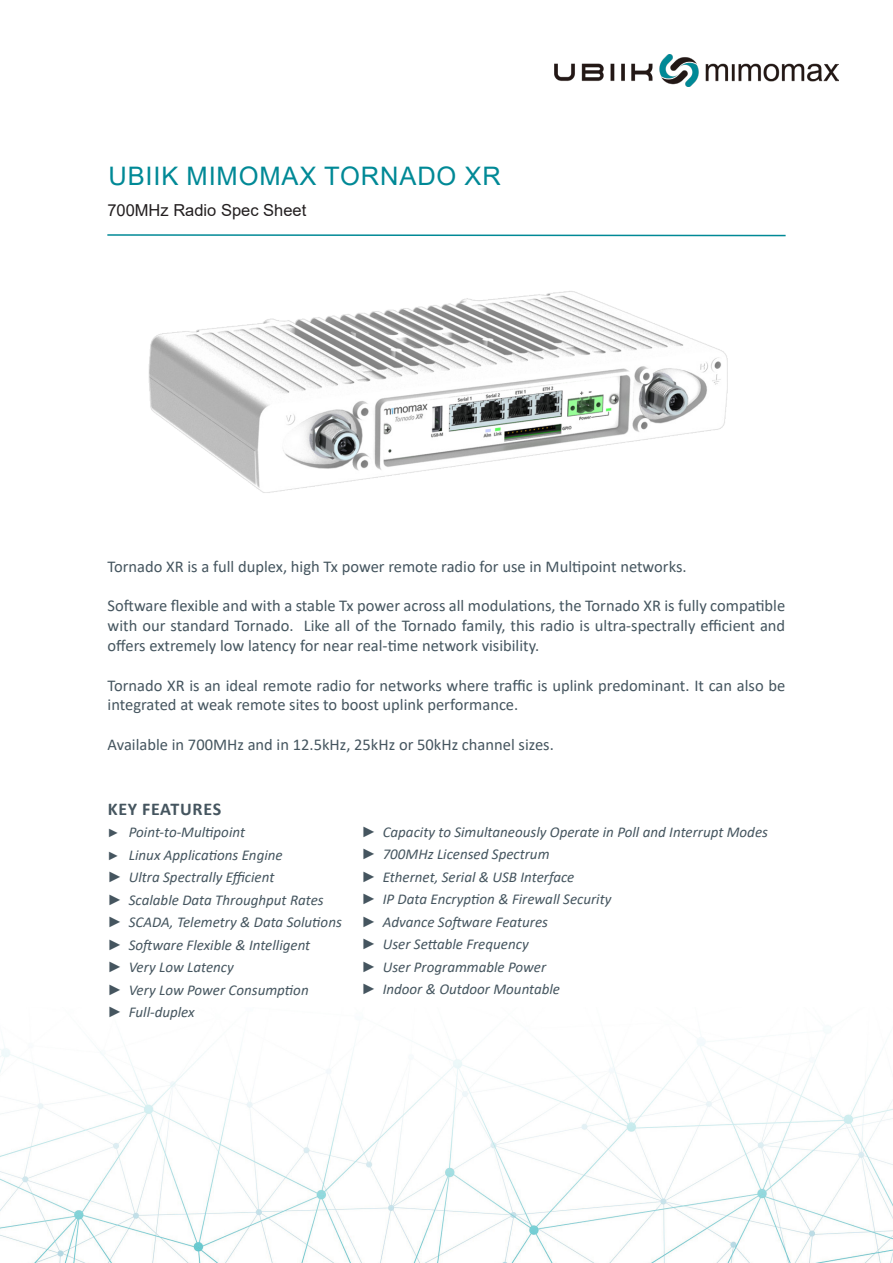
<style>
.page{position:relative;width:893px;height:1263px;background:#fff}
.page>*{position:absolute;margin:0;border:0;box-sizing:border-box;transform-origin:0 0}
.t1{font:25.5px "Arial";letter-spacing:.035em;color:#008996}
.t2{font:700 18px "Calibri";letter-spacing:.04em;color:#45555f}
.t3{font:16.5px/19.8px "Calibri";color:#45555f;text-align:justify}
.t4{font:16.5px "Arial";color:#231f20}
.t5{font:italic 15px "Calibri";color:#45555f}
.s1{font-family:"Arial";font-style:normal;font-size:12px}
.s2{font-family:"Arial";font-style:normal}
</style>
<div class="page">
<img style="left:0;top:1029px;width:893px;height:234px">
<img style="left:554px;top:54px;width:285px;height:32px">
<svg style="left:107px;top:234px;width:679px;height:3px"></svg>
<img style="left:148px;top:291px;width:580px;height:202px">
<p class="t1" style="left:108px;top:159px;width:394px">UBIIK MIMOMAX TORNADO XR</p>
<p class="t4" style="left:107px;top:199px;width:201px">700MHz Radio Spec Sheet</p>
<p class="t3" style="left:108px;top:556px;width:581px">Tornado XR is a full duplex, high Tx power remote radio for use in Multipoint networks.</p>
<p class="t3" style="left:108px;top:596px;width:679px">Software flexible and with a stable Tx power across all modulations, the Tornado XR is fully compatible with our standard Tornado. Like all of the Tornado family, this radio is ultra-spectrally efficient and offers extremely low latency for near real-time network visibility.</p>
<p class="t3" style="left:108px;top:675px;width:679px">Tornado XR is an ideal remote radio for networks where traffic is uplink predominant. It can also be integrated at weak remote sites to boost uplink performance.</p>
<p class="t3" style="left:108px;top:734px;width:448px">Available in 700MHz and in 12.5kHz, 25kHz or 50kHz channel sizes.</p>
<p class="t2" style="left:108px;top:796px;width:115px">KEY FEATURES</p>
<p class="t5" style="left:108px;top:822px;width:139px"><span class="s1">►</span> Point-to-Multipoint</p>
<p class="t5" style="left:108px;top:844px;width:177px"><span class="s1">►</span> Linux Applications Engine</p>
<p class="t5" style="left:108px;top:867px;width:168px"><span class="s2">►</span> Ultra Spectrally Efficient</p>
<p class="t5" style="left:108px;top:889px;width:218px"><span class="s2">►</span> Scalable Data Throughput Rates</p>
<p class="t5" style="left:108px;top:912px;width:236px"><span class="s2">►</span> SCADA, Telemetry &amp; Data Solutions</p>
<p class="t5" style="left:108px;top:934px;width:204px"><span class="s2">►</span> Software Flexible &amp; Intelligent</p>
<p class="t5" style="left:108px;top:957px;width:128px"><span class="s2">►</span> Very Low Latency</p>
<p class="t5" style="left:108px;top:979px;width:203px"><span class="s2">►</span> Very Low Power Consumption</p>
<p class="t5" style="left:108px;top:1002px;width:89px"><span class="s2">►</span> Full-duplex</p>
<p class="t5" style="left:361px;top:821px;width:408px"><span class="s2">►</span> Capacity to Simultaneously Operate in Poll and Interrupt Modes</p>
<p class="t5" style="left:361px;top:844px;width:190px"><span class="s2">►</span> 700MHz Licensed Spectrum</p>
<p class="t5" style="left:361px;top:866px;width:214px"><span class="s2">►</span> Ethernet, Serial &amp; USB Interface</p>
<p class="t5" style="left:361px;top:889px;width:252px"><span class="s2">►</span> IP Data Encryption &amp; Firewall Security</p>
<p class="t5" style="left:361px;top:911px;width:188px"><span class="s2">►</span> Advance Software Features</p>
<p class="t5" style="left:361px;top:934px;width:169px"><span class="s2">►</span> User Settable Frequency</p>
<p class="t5" style="left:361px;top:956px;width:186px"><span class="s2">►</span> User Programmable Power</p>
<p class="t5" style="left:361px;top:979px;width:200px"><span class="s2">►</span> Indoor &amp; Outdoor Mountable</p>
</div>
